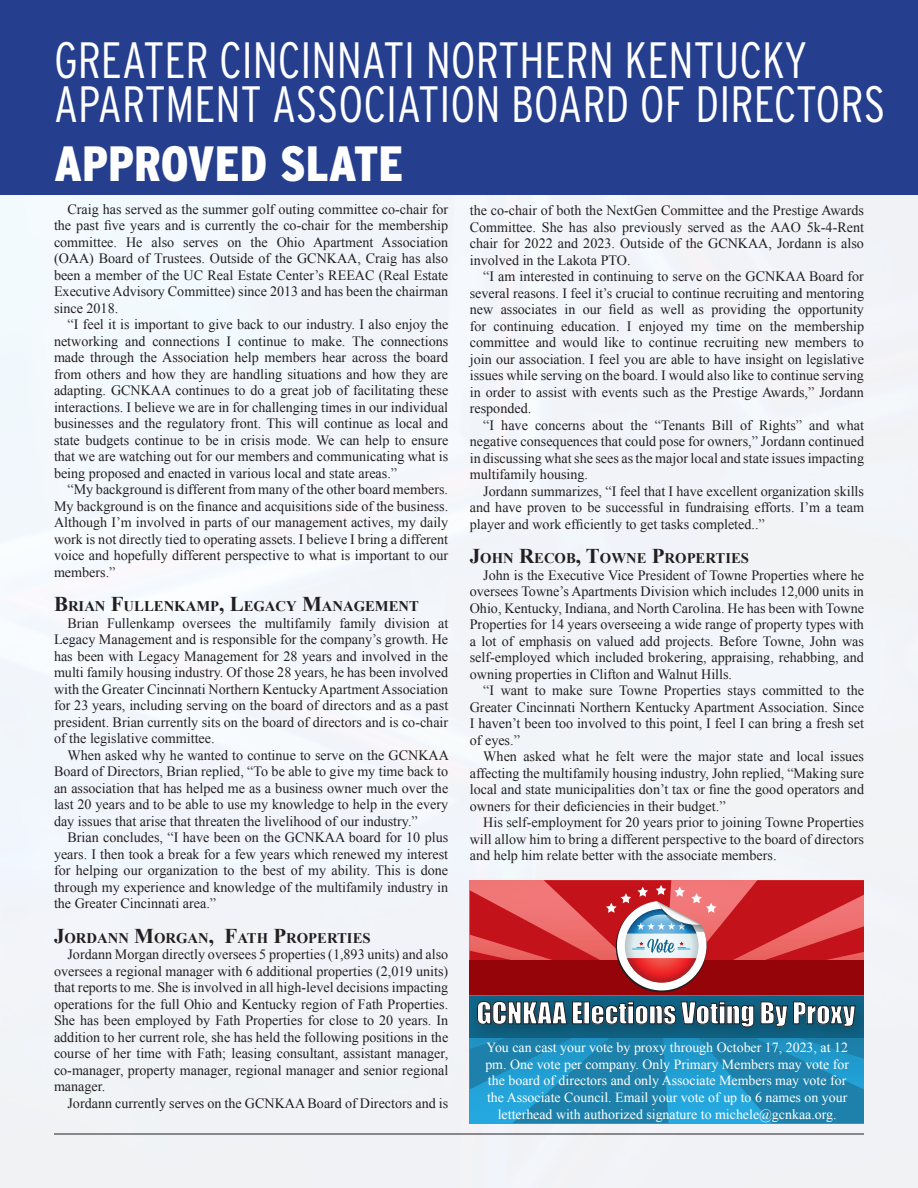
<style>
.page{position:relative;width:918px;height:1188px;background:#fff}
.page>*{position:absolute;margin:0;border:0;box-sizing:border-box;transform-origin:0 0}
.t1{font:300 condensed 51px/43.5px "Interstate";color:#fff}
.t2{font:900 condensed 49.5px "Interstate";color:#fff}
.t3{font:27.75px "Impact";color:#fff}
.t4{font:700 14.7px "Times New Roman";color:#231f20}
.t5{font:14.25px/16.5px "Times New Roman";color:#231f20;text-align:justify}
.t6{font:13.95px/16.8px "Times New Roman";color:#fff;text-align:center}
.s1{font-size:21px}
</style>
<div class="page">
<div style="left:0;top:194px;width:918px;height:994px;background:#f1f5f9"></div>
<div style="left:0;top:0;width:918px;height:194px;background:#253f8e"></div>
<svg style="left:470px;top:880px;width:394px;height:243px;background:#6a5d74"></svg>
<p class="t1" style="left:54px;top:38px;width:833px">GREATER CINCINNATI NORTHERN KENTUCKY<br>APARTMENT ASSOCIATION BOARD OF DIRECTORS</p>
<p class="t2" style="left:54px;top:136px;width:351px">APPROVED SLATE</p>
<p class="t5" style="left:54px;top:201px;width:396px;text-indent:14px">Craig has served as the summer golf outing committee co-chair for the past five years and is currently the co-chair for the membership committee. He also serves on the Ohio Apartment Association (OAA) Board of Trustees. Outside of the GCNKAA, Craig has also been a member of the UC Real Estate Center’s REEAC (Real Estate Executive Advisory Committee) since 2013 and has been the chairman since 2018.</p>
<p class="t5" style="left:54px;top:316px;width:396px;text-indent:14px">“I feel it is important to give back to our industry. I also enjoy the networking and connections I continue to make. The connections made through the Association help members hear across the board from others and how they are handling situations and how they are adapting. GCNKAA continues to do a great job of facilitating these interactions. I believe we are in for challenging times in our individual businesses and the regulatory front. This will continue as local and state budgets continue to be in crisis mode. We can help to ensure that we are watching out for our members and communicating what is being proposed and enacted in various local and state areas.”</p>
<p class="t5" style="left:54px;top:481px;width:396px;text-indent:14px">“My background is different from many of the other board members.<br>My background is on the finance and acquisitions side of the business.<br>Although I’m involved in parts of our management actives, my daily work is not directly tied to operating assets. I believe I bring a different voice and hopefully different perspective to what is important to our members.”</p>
<p class="t4" style="left:54px;top:596px;width:367px"><span class="s1">B</span>RIAN <span class="s1">F</span>ULLENKAMP<span class="s1">, L</span>EGACY <span class="s1">M</span>ANAGEMENT</p>
<p class="t5" style="left:54px;top:615px;width:396px;text-indent:14px">Brian Fullenkamp oversees the multifamily family division at Legacy Management and is responsible for the company’s growth. He has been with Legacy Management for 28 years and involved in the multi family housing industry. Of those 28 years, he has been involved with the Greater Cincinnati Northern Kentucky Apartment Association for 23 years, including serving on the board of directors and as a past president. Brian currently sits on the board of directors and is co-chair of the legislative committee.</p>
<p class="t5" style="left:54px;top:747px;width:396px;text-indent:14px">When asked why he wanted to continue to serve on the GCNKAA Board of Directors, Brian replied, “To be able to give my time back to an association that has helped me as a business owner much over the last 20 years and to be able to use my knowledge to help in the every day issues that arise that threaten the livelihood of our industry.”</p>
<p class="t5" style="left:54px;top:829px;width:396px;text-indent:14px">Brian concludes, “I have been on the GCNKAA board for 10 plus years. I then took a break for a few years which renewed my interest for helping our organization to the best of my ability. This is done through my experience and knowledge of the multifamily industry in the Greater Cincinnati area.”</p>
<p class="t4" style="left:54px;top:928px;width:318px"><span class="s1">J</span>ORDANN <span class="s1">M</span>ORGAN<span class="s1">, F</span>ATH <span class="s1">P</span>ROPERTIES</p>
<p class="t5" style="left:54px;top:946px;width:396px;text-indent:14px">Jordann Morgan directly oversees 5 properties (1,893 units) and also oversees a regional manager with 6 additional properties (2,019 units) that reports to me. She is involved in all high-level decisions impacting operations for the full Ohio and Kentucky region of Fath Properties.<br>She has been employed by Fath Properties for close to 20 years. In addition to her current role, she has held the following positions in the course of her time with Fath; leasing consultant, assistant manager, co-manager, property manager, regional manager and senior regional manager.</p>
<p class="t5" style="left:68px;top:1095px;width:382px">Jordann currently serves on the GCNKAA Board of Directors and is</p>
<p class="t5" style="left:470px;top:202px;width:396px">the co-chair of both the NextGen Committee and the Prestige Awards Committee. She has also previously served as the AAO 5k-4-Rent chair for 2022 and 2023. Outside of the GCNKAA, Jordann is also involved in the Lakota PTO.</p>
<p class="t5" style="left:470px;top:268px;width:396px;text-indent:14px">“I am interested in continuing to serve on the GCNKAA Board for several reasons. I feel it’s crucial to continue recruiting and mentoring new associates in our field as well as providing the opportunity for continuing education. I enjoyed my time on the membership committee and would like to continue recruiting new members to join our association. I feel you are able to have insight on legislative issues while serving on the board. I would also like to continue serving in order to assist with events such as the Prestige Awards,” Jordann responded.</p>
<p class="t5" style="left:470px;top:416px;width:396px;text-indent:14px">“I have concerns about the “Tenants Bill of Rights” and what negative consequences that could pose for owners,” Jordann continued in discussing what she sees as the major local and state issues impacting multifamily housing.</p>
<p class="t5" style="left:470px;top:482px;width:396px;text-indent:14px">Jordann summarizes, “I feel that I have excellent organization skills and have proven to be successful in fundraising efforts. I’m a team player and work efficiently to get tasks completed..”</p>
<p class="t4" style="left:470px;top:548px;width:281px"><span class="s1">J</span>OHN <span class="s1">R</span>ECOB<span class="s1">, T</span>OWNE <span class="s1">P</span>ROPERTIES</p>
<p class="t5" style="left:470px;top:566px;width:396px;text-indent:14px">John is the Executive Vice President of Towne Properties where he oversees Towne’s Apartments Division which includes 12,000 units in Ohio, Kentucky, Indiana, and North Carolina. He has been with Towne Properties for 14 years overseeing a wide range of property types with a lot of emphasis on valued add projects. Before Towne, John was self-employed which included brokering, appraising, rehabbing, and owning properties in Clifton and Walnut Hills.</p>
<p class="t5" style="left:470px;top:682px;width:396px;text-indent:14px">“I want to make sure Towne Properties stays committed to the Greater Cincinnati Northern Kentucky Apartment Association. Since I haven’t been too involved to this point, I feel I can bring a fresh set of eyes.”</p>
<p class="t5" style="left:470px;top:748px;width:396px;text-indent:14px">When asked what he felt were the major state and local issues affecting the multifamily housing industry, John replied, “Making sure local and state municipalities don’t tax or fine the good operators and owners for their deficiencies in their budget.”</p>
<p class="t5" style="left:470px;top:814px;width:396px;text-indent:14px">His self-employment for 20 years prior to joining Towne Properties will allow him to bring a different perspective to the board of directors and help him relate better with the associate members.</p>
<p class="t3" style="left:476px;top:991px;width:380px">GCNKAA Elections Voting By Proxy</p>
<p class="t6" style="left:485px;top:1038px;width:365px">You can cast your vote by proxy through October 17, 2023, at 12 pm. One vote per company. Only Primary Members may vote for the board of directors and only Associate Members may vote for the Associate Council. Email your vote of up to 6 names on your letterhead with authorized signature to michele@gcnkaa.org.</p>
</div>
